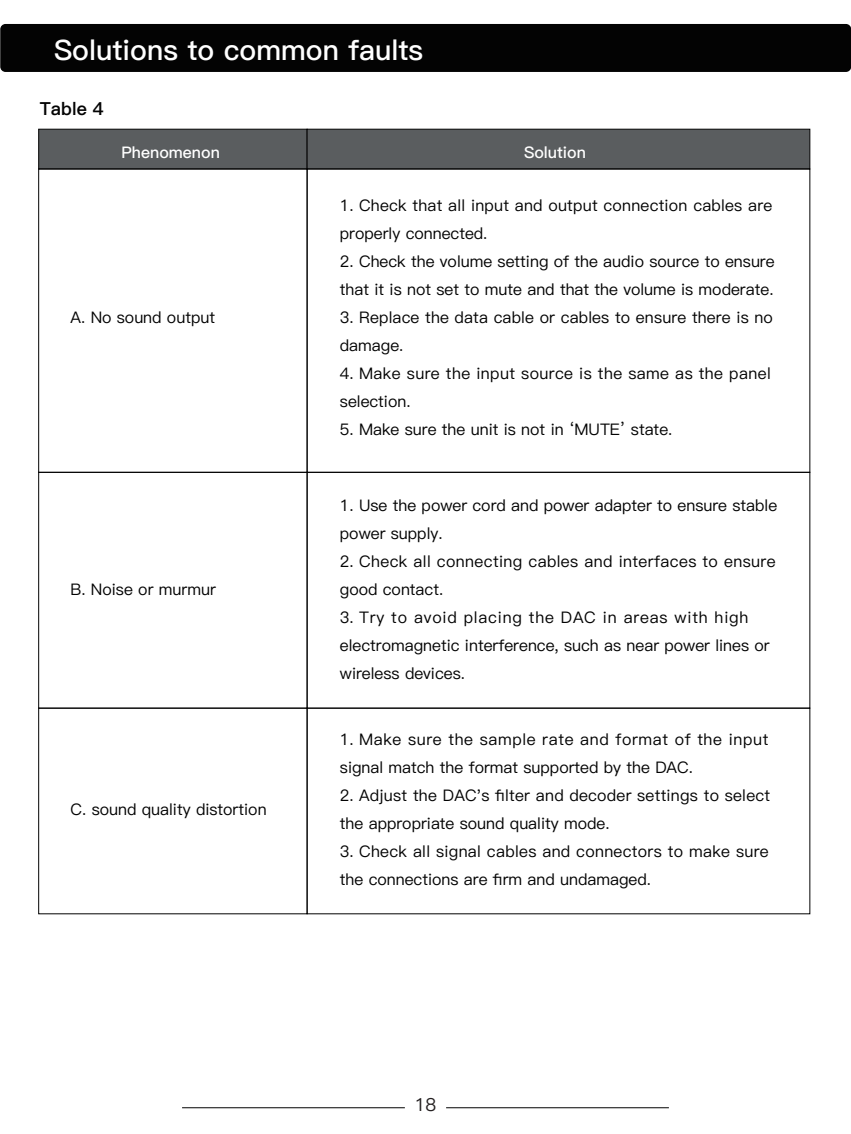
<style>
.page{position:relative;width:851px;height:1134px;background:#fff}
.page>*{position:absolute;margin:0;border:0;box-sizing:border-box;transform-origin:0 0}
.t1{font:28.2px "Ping Fang SC Bold";color:#fff}
.t2{font:18px "Ping Fang SC Heavy";color:#030303}
.t3{font:18px "Ping Fang SC Medium";color:#231f20}
.t4{font:16px/28px "Ping Fang SC Medium";color:#030303}
.t5{font:16px/28px "Ping Fang SC Medium";letter-spacing:.025em;color:#030303}
.t6{font:16px/28px "Ping Fang SC Medium";letter-spacing:.04em;color:#030303}
.t7{font:16px/28px "Ping Fang SC Medium";letter-spacing:.02em;color:#030303}
.t8{font:16px "Ping Fang SC Bold";color:#fff}
</style>
<div class="page">
<div style="left:0;top:24px;width:850px;height:48px;background:#030303;border-radius:5px"></div>
<hr style="left:182px;top:1107px;width:223px;height:1px;background:#030303">
<hr style="left:446px;top:1107px;width:222px;height:1px;background:#030303">
<div style="left:38px;top:129px;width:269px;height:40px;background:#5a5d5f;border:1px solid #030303"></div>
<div style="left:38px;top:168px;width:269px;height:305px;border:1px solid #030303"></div>
<div style="left:306px;top:129px;width:504px;height:40px;background:#5a5d5f;border:1px solid #030303"></div>
<div style="left:38px;top:472px;width:269px;height:237px;border:1px solid #030303"></div>
<div style="left:306px;top:472px;width:504px;height:237px;border:1px solid #030303"></div>
<div style="left:38px;top:708px;width:269px;height:206px;border:1px solid #030303"></div>
<div style="left:306px;top:708px;width:504px;height:206px;border:1px solid #030303"></div>
<h1 class="t1" style="left:54px;top:33px;width:370px">Solutions to common faults</h1>
<p class="t2" style="left:40px;top:98px;width:65px">Table 4</p>
<p class="t8" style="left:121px;top:143px;width:100px">Phenomenon</p>
<p class="t4" style="left:71px;top:303px;width:146px">A. No sound output</p>
<p class="t4" style="left:71px;top:576px;width:147px">B. Noise or murmur</p>
<p class="t4" style="left:71px;top:795px;width:197px">C. sound quality distortion</p>
<p class="t8" style="left:524px;top:143px;width:63px">Solution</p>
<p class="t4" style="left:340px;top:191px;width:434px">1. Check that all input and output connection cables are properly connected.</p>
<p class="t4" style="left:340px;top:247px;width:436px">2. Check the volume setting of the audio source to ensure that it is not set to mute and that the volume is moderate.</p>
<p class="t4" style="left:340px;top:303px;width:434px">3. Replace the data cable or cables to ensure there is no damage.</p>
<p class="t5" style="left:340px;top:359px;width:432px">4. Make sure the input source is the same as the panel selection.</p>
<p class="t4" style="left:340px;top:415px;width:334px">5. Make sure the unit is not in ‘MUTE’ state.</p>
<p class="t4" style="left:340px;top:492px;width:439px">1. Use the power cord and power adapter to ensure stable power supply.</p>
<p class="t5" style="left:340px;top:548px;width:437px">2. Check all connecting cables and interfaces to ensure good contact.</p>
<p class="t4" style="left:340px;top:604px;width:431px">3. Try to avoid placing the DAC in areas with high electromagnetic interference, such as near power lines or wireless devices.</p>
<p class="t6" style="left:340px;top:725px;width:430px">1. Make sure the sample rate and format of the input signal match the format supported by the DAC.</p>
<p class="t4" style="left:340px;top:781px;width:431px">2. Adjust the DAC's filter and decoder settings to select the appropriate sound quality mode.</p>
<p class="t7" style="left:340px;top:837px;width:430px">3. Check all signal cables and connectors to make sure the connections are firm and undamaged.</p>
<p class="t3" style="left:414px;top:1094px;width:23px">18</p>
</div>
